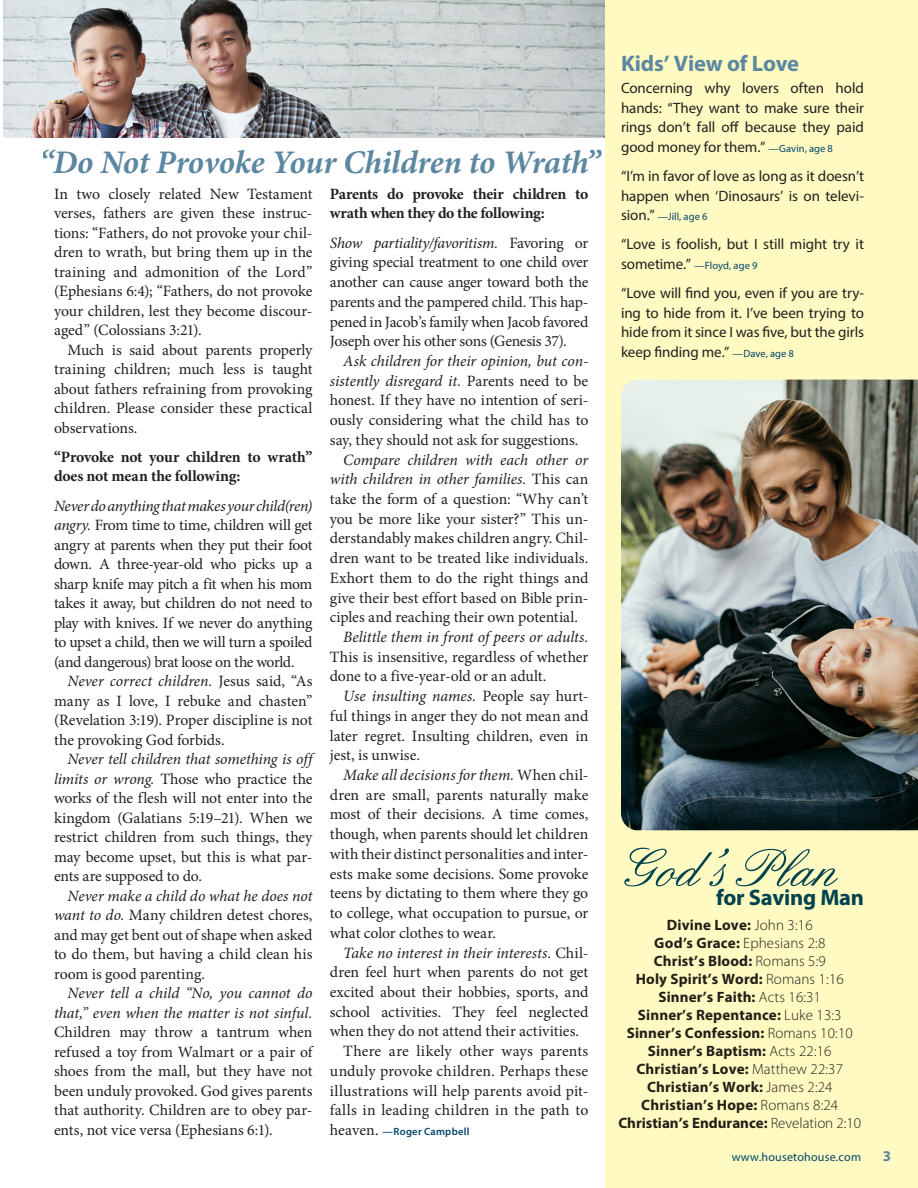
<style>
.page{position:relative;width:918px;height:1188px;background:#fff}
.page>*{position:absolute;margin:0;border:0;box-sizing:border-box;transform-origin:0 0}
.t1{font:57px "English";letter-spacing:-.01em;color:#00446a}
.t2{font:italic 700 33px "Minion Pro";letter-spacing:-.01em;color:#5c87a1}
.Side_Article_Heading{font:700 22.5px "Myriad Pro";letter-spacing:-.01em;color:#5c87a1}
.t3{font:700 22.5px "Myriad Pro";letter-spacing:-.01em;color:#00446a}
.Body_Serif{font:15.75px/19.5px "Minion Pro";letter-spacing:-.005em;color:#231f20;text-align:justify}
.Body_Serif-2{font:700 15.75px/19.5px "Minion Pro";letter-spacing:-.015em;color:#231f20}
.Body_Sans-Serif{font:15px/19.5px "Myriad Pro";letter-spacing:-.005em;color:#231f20;text-align:justify}
.t4{font:700 15px/18px "Myriad Pro";letter-spacing:.01em;color:#231f20;text-align:center}
.t5{font:700 15px "Myriad Pro";color:#5c87a1}
.t6{font:12px "Myriad Pro";letter-spacing:.02em;color:#00446a}
.Body_Sans-Serif-2{font:10.5px "Myriad Pro";letter-spacing:.005em;color:#00446a}
.Body_Serif-3{font:600 10.5px "Myriad Pro";letter-spacing:.025em;color:#00446a}
.s1{font-style:italic}
.s2{font-family:"Minion Pro";font-weight:400;font-size:15.75px;color:#231f20}
.s3{font-size:10.5px;color:#00446a}
.s4{font-size:15px;color:#231f20}
.s5{font-weight:300}
</style>
<div class="page">
<img style="left:3px;top:0;width:602px;height:138px">
<div style="left:605px;top:0;width:313px;height:1188px;background:#fffac1"></div>
<img style="left:621px;top:380px;width:297px;height:450px">
<h2 class="t2" style="left:40px;top:139px;width:563px">“Do Not Provoke Your Children to Wrath”</h2>
<p class="Body_Serif" style="left:54px;top:184px;width:260px">In two closely related New Testament verses, fathers are given these instruc&shy;tions: “Fathers, do not provoke your chil&shy;dren to wrath, but bring them up in the training and admonition of the Lord” (Ephesians 6:4); “Fathers, do not provoke your children, lest they become discour&shy;aged” (Colossians 3:21).</p>
<p class="Body_Serif" style="left:54px;top:340px;width:260px;text-indent:14px">Much is said about parents properly training children; much less is taught about fathers refraining from provoking children. Please consider these practical observations.</p>
<p class="Body_Serif-2" style="left:54px;top:447px;width:260px">“Provoke not your children to wrath” does not mean the following:</p>
<p class="Body_Serif" style="left:54px;top:496px;width:260px"><span class="s1">Never do anything that makes your child(ren) angry.</span> From time to time, children will get angry at parents when they put their foot down. A three-year-old who picks up a sharp knife may pitch a fit when his mom takes it away, but children do not need to play with knives. If we never do anything to upset a child, then we will turn a spoiled (and dangerous) brat loose on the world.</p>
<p class="Body_Serif" style="left:54px;top:672px;width:260px;text-indent:14px"><span class="s1">Never correct children.</span> Jesus said, “As many as I love, I rebuke and chasten” (Revelation 3:19). Proper discipline is not the provoking God forbids.</p>
<p class="Body_Serif" style="left:54px;top:750px;width:260px;text-indent:14px"><span class="s1">Never tell children that something is off limits or wrong.</span> Those who practice the works of the flesh will not enter into the kingdom (Galatians 5:19–21). When we restrict children from such things, they may become upset, but this is what par&shy;ents are supposed to do.</p>
<p class="Body_Serif" style="left:54px;top:886px;width:260px;text-indent:14px"><span class="s1">Never make a child do what he does not want to do.</span> Many children detest chores, and may get bent out of shape when asked to do them, but having a child clean his room is good parenting.</p>
<p class="Body_Serif" style="left:54px;top:984px;width:260px;text-indent:14px"><span class="s1">Never tell a child “No, you cannot do that,” even when the matter is not sinful.<br></span>Children may throw a tantrum when refused a toy from Walmart or a pair of shoes from the mall, but they have not been unduly provoked. God gives parents that authority. Children are to obey par&shy;ents, not vice versa (Ephesians 6:1).</p>
<p class="Body_Serif-2" style="left:330px;top:183px;width:260px">Parents do provoke their children to wrath when they do the following:</p>
<p class="Body_Serif" style="left:330px;top:233px;width:260px"><span class="s1">Show partiality/favoritism.</span> Favoring or giving special treatment to one child over another can cause anger toward both the parents and the pampered child. This hap&shy;pened in Jacob’s family when Jacob favored Joseph over his other sons (Genesis 37).</p>
<p class="Body_Serif" style="left:330px;top:351px;width:260px;text-indent:14px"><span class="s1">Ask children for their opinion, but con&shy;sistently disregard it.</span> Parents need to be honest. If they have no intention of seri&shy;ously considering what the child has to say, they should not ask for suggestions.</p>
<p class="Body_Serif" style="left:330px;top:450px;width:260px;text-indent:14px"><span class="s1">Compare children with each other or with children in other families.</span> This can take the form of a question: “Why can’t you be more like your sister?” This un&shy;derstandably makes children angry. Chil&shy;dren want to be treated like individuals.<br>Exhort them to do the right things and give their best effort based on Bible prin&shy;ciples and reaching their own potential.</p>
<p class="Body_Serif" style="left:330px;top:627px;width:260px;text-indent:14px"><span class="s1">Belittle them in front of peers or adults.<br></span>This is insensitive, regardless of whether done to a five-year-old or an adult.</p>
<p class="Body_Serif" style="left:330px;top:686px;width:260px;text-indent:14px"><span class="s1">Use insulting names.</span> People say hurt&shy;ful things in anger they do not mean and later regret. Insulting children, even in jest, is unwise.</p>
<p class="Body_Serif" style="left:330px;top:765px;width:260px;text-indent:14px"><span class="s1">Make all decisions for them.</span> When chil&shy;dren are small, parents naturally make most of their decisions. A time comes, though, when parents should let children with their distinct personalities and inter&shy;ests make some decisions. Some provoke teens by dictating to them where they go to college, what occupation to pursue, or what color clothes to wear.</p>
<p class="Body_Serif" style="left:330px;top:943px;width:260px;text-indent:14px"><span class="s1">Take no interest in their interests.</span> Chil&shy;dren feel hurt when parents do not get excited about their hobbies, sports, and school activities. They feel neglected when they do not attend their activities.</p>
<p class="Body_Serif" style="left:330px;top:1041px;width:260px;text-indent:14px">There are likely other ways parents unduly provoke children. Perhaps these illustrations will help parents avoid pit&shy;falls in leading children in the path to</p>
<p class="Body_Serif-3" style="left:330px;top:1125px;width:141px"><span class="s2">heaven.</span> —Roger Campbell</p>
<p class="Side_Article_Heading" style="left:621px;top:49px;width:179px">Kids’ View of Love</p>
<p class="Body_Sans-Serif" style="left:621px;top:78px;width:245px">Concerning why lovers often hold hands: “They want to make sure their rings don’t fall off because they paid good money for them.” <span class="s3">—Gavin, age 8</span></p>
<p class="Body_Sans-Serif" style="left:621px;top:166px;width:245px">“I’m in favor of love as long as it doesn’t happen when ‘Dinosaurs’ is on televi-</p>
<p class="Body_Sans-Serif-2" style="left:621px;top:210px;width:88px"><span class="s4">sion.”</span> —Jill, age 6</p>
<p class="Body_Sans-Serif" style="left:621px;top:234px;width:245px">“Love is foolish, but I still might try it</p>
<p class="Body_Sans-Serif-2" style="left:621px;top:259px;width:138px"><span class="s4">sometime.”</span> —Floyd, age 9</p>
<p class="Body_Sans-Serif" style="left:621px;top:283px;width:245px">“Love will find you, even if you are try&shy;ing to hide from it. I’ve been trying to hide from it since I was five, but the girls keep finding me.” <span class="s3">—Dave, age 8</span></p>
<h1 class="t1" style="left:627px;top:838px;width:222px">God’s Plan</h1>
<h3 class="t3" style="left:716px;top:883px;width:149px">for Saving Man</h3>
<p class="t4" style="left:618px;top:915px;width:244px">Divine Love: <span class="s5">John 3:16<br></span>God’s Grace: <span class="s5">Ephesians 2:8<br></span>Christ’s Blood: <span class="s5">Romans 5:9<br></span>Holy Spirit’s Word: <span class="s5">Romans 1:16<br></span>Sinner’s Faith: <span class="s5">Acts 16:31<br></span>Sinner’s Repentance: <span class="s5">Luke 13:3<br></span>Sinner’s Confession: <span class="s5">Romans 10:10<br></span>Sinner’s Baptism: <span class="s5">Acts 22:16<br></span>Christian’s Love: <span class="s5">Matthew 22:37<br></span>Christian’s Work: <span class="s5">James 2:24<br></span>Christian’s Hope: <span class="s5">Romans 8:24<br></span>Christian’s Endurance: <span class="s5">Revelation 2:10</span></p>
<p class="t6" style="left:732px;top:1150px;width:131px">www.housetohouse.com</p>
<p class="t5" style="left:883px;top:1146px;width:10px">3</p>
</div>
